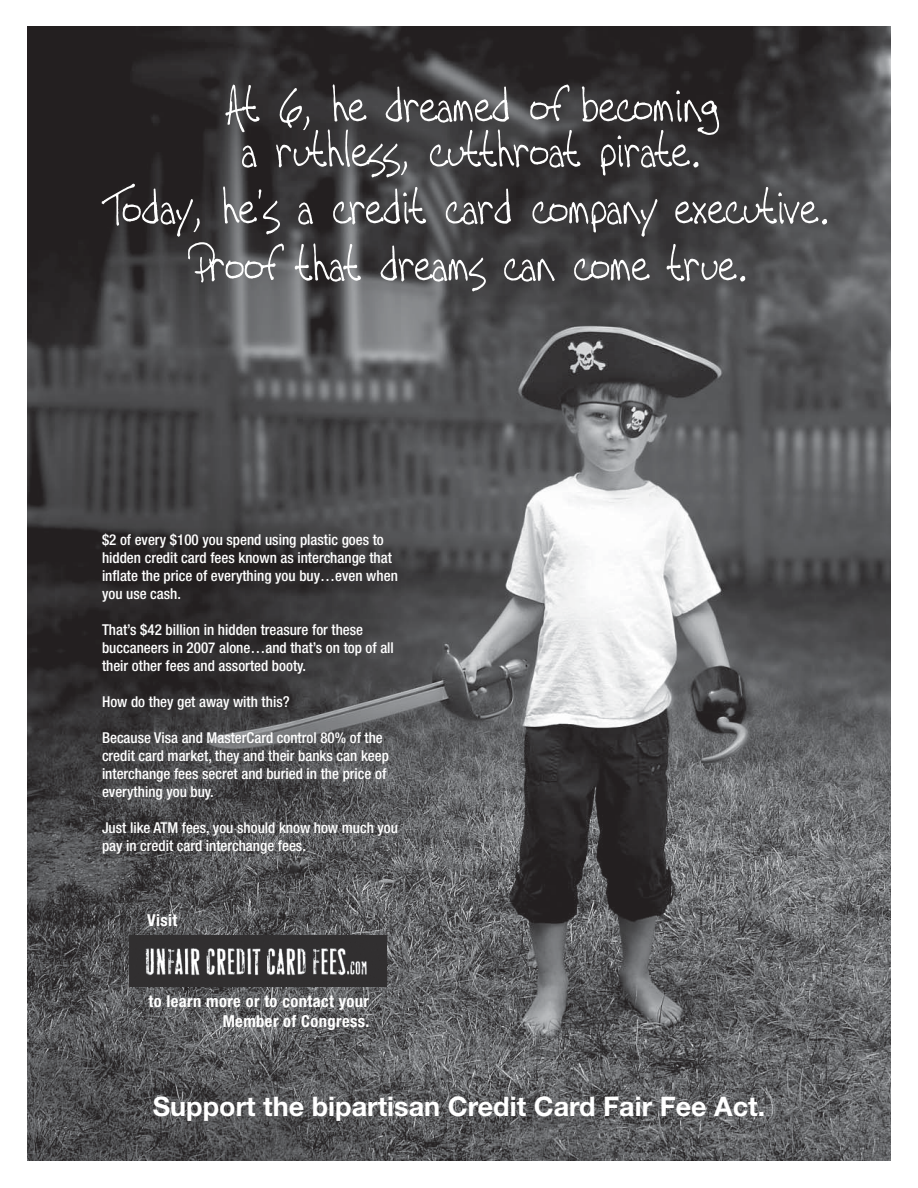
<style>
.page{position:relative;width:918px;height:1188px;background:#fff}
.page>*{position:absolute;margin:0;border:0;box-sizing:border-box;transform-origin:0 0}
.t1{font:700 27px "Helvetica Neue LT Std";color:#fff}
.t2{font:700 condensed 16.5px/19.8px "Helvetica Neue LT Std";letter-spacing:.025em;color:#fff;text-align:right}
.t3{font:500 condensed 15px/18px "Helvetica Neue LT Std";color:#fff}
</style>
<div class="page">
<img style="left:27px;top:27px;width:864px;height:1134px">
<img style="left:130px;top:935px;width:256px;height:52px">
<svg style="left:102px;top:184px;width:725px;height:107px;background:#535253"></svg>
<svg style="left:225px;top:84px;width:494px;height:93px;background:#515051"></svg>
<p class="t3" style="left:102px;top:532px;width:297px">$2 of every $100 you spend using plastic goes to hidden credit card fees known as interchange that inflate the price of everything you buy…even when you use cash.</p>
<p class="t3" style="left:102px;top:622px;width:293px">That’s $42 billion in hidden treasure for these buccaneers in 2007 alone…and that’s on top of all their other fees and assorted booty.</p>
<p class="t3" style="left:102px;top:694px;width:189px">How do they get away with this?</p>
<p class="t3" style="left:102px;top:730px;width:288px">Because Visa and MasterCard control 80% of the credit card market, they and their banks can keep interchange fees secret and buried in the price of everything you buy.</p>
<p class="t3" style="left:102px;top:820px;width:298px">Just like ATM fees, you should know how much you pay in credit card interchange fees.</p>
<p class="t2" style="left:147px;top:912px;width:32px">Visit</p>
<p class="t2" style="left:148px;top:993px;width:223px">to learn more or to contact your<br>Member of Congress.</p>
<h1 class="t1" style="left:153px;top:1096px;width:614px">Support the bipartisan Credit Card Fair Fee Act.</h1>
</div>
